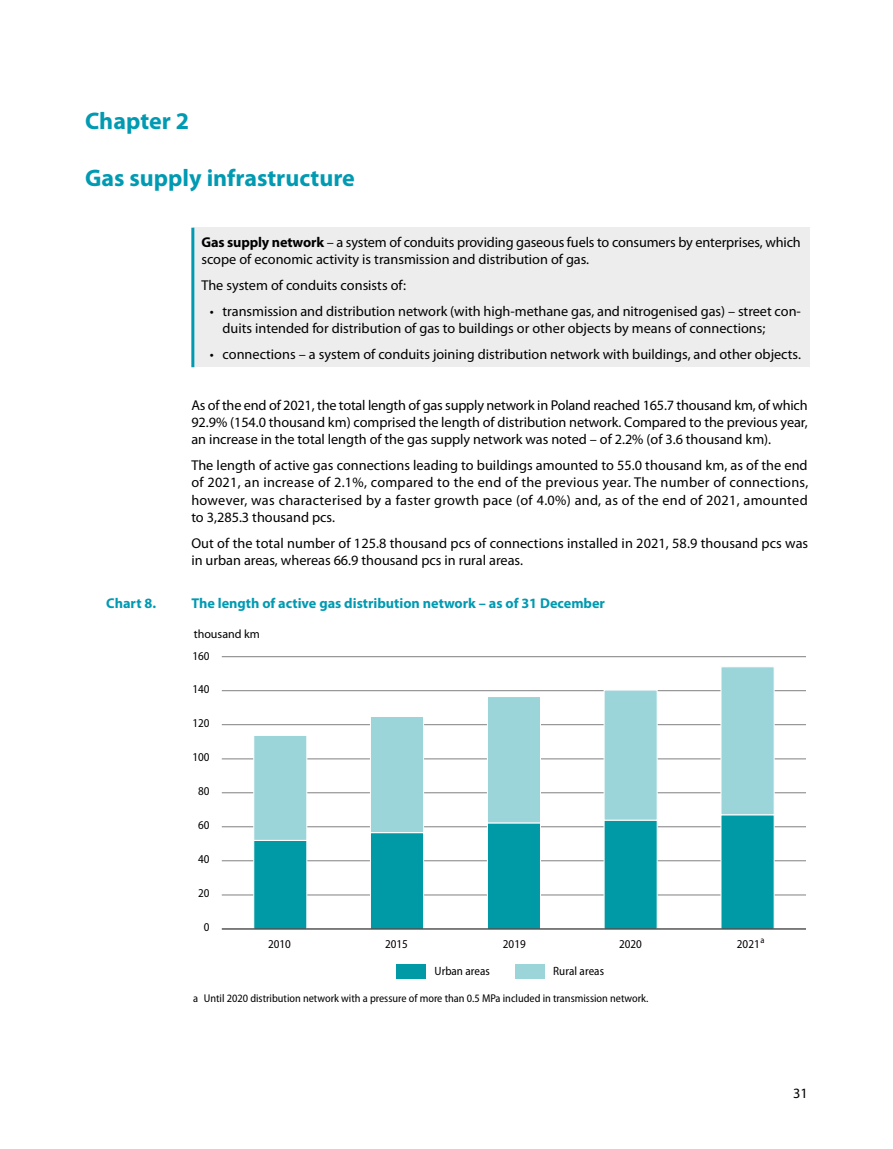
<style>
.page{position:relative;width:893px;height:1149px;background:#fff}
.page>*{position:absolute;margin:0;border:0;box-sizing:border-box;transform-origin:0 0}
.t1{font:700 24px "Myriad Pro";color:#009ab2}
.t2{font:14.25px/17.2px "Myriad Pro";color:#000}
.t3{font:700 14.25px "Myriad Pro";color:#009ab2}
.t4{font:semi-condensed 12px "Myriad Pro";color:#000}
.t5{font:12px "Myriad Pro";color:#000}
.t6{font:semi-condensed 11.25px "Myriad Pro";color:#000}
.t7{font:semi-condensed 9px "Myriad Pro";color:#000}
.s1{font-weight:700}
</style>
<div class="page">
<div style="left:193px;top:227px;width:616px;height:140px;background:#ededed"></div>
<hr style="left:191px;top:227px;width:3px;height:140px;background:#009ab2">
<div style="left:396px;top:963px;width:30px;height:15px;background:#009aa6"></div>
<div style="left:515px;top:963px;width:30px;height:15px;background:#9bd4d9"></div>
<hr style="left:222px;top:894px;width:584px;height:1px;background:#808080">
<hr style="left:222px;top:860px;width:584px;height:1px;background:#808080">
<hr style="left:222px;top:826px;width:584px;height:1px;background:#808080">
<hr style="left:222px;top:792px;width:584px;height:1px;background:#808080">
<hr style="left:222px;top:758px;width:584px;height:1px;background:#808080">
<hr style="left:222px;top:724px;width:584px;height:1px;background:#808080">
<hr style="left:222px;top:690px;width:584px;height:1px;background:#808080">
<hr style="left:222px;top:656px;width:584px;height:1px;background:#808080">
<svg style="left:253px;top:841px;width:522px;height:87px"></svg>
<svg style="left:253px;top:667px;width:522px;height:174px"></svg>
<hr style="left:222px;top:928px;width:584px;height:1px;background:#000">
<h1 class="t1" style="left:85px;top:107px;width:106px">Chapter 2</h1>
<h1 class="t1" style="left:85px;top:164px;width:271px">Gas supply infrastructure</h1>
<p class="t2" style="left:201px;top:234px;width:601px"><span class="s1">Gas supply network</span> – a system of conduits providing gaseous fuels to consumers by enterprises, which scope of economic activity is transmission and distribution of gas.</p>
<p class="t2" style="left:201px;top:277px;width:206px">The system of conduits consists of:</p>
<p class="t2" style="left:223px;top:302px;width:580px;text-indent:-13px">• transmission and distribution network (with high-methane gas, and nitrogenised gas) – street con&shy;duits intended for distribution of gas to buildings or other objects by means of connections;</p>
<p class="t2" style="left:210px;top:345px;width:593px">• connections – a system of conduits joining distribution network with buildings, and other objects.</p>
<p class="t2" style="left:191px;top:396px;width:618px;text-align:justify">As of the end of 2021, the total length of gas supply network in Poland reached 165.7 thousand km, of which 92.9% (154.0 thousand km) comprised the length of distribution network. Compared to the previous year, an increase in the total length of the gas supply network was noted – of 2.2% (of 3.6 thousand km).</p>
<p class="t2" style="left:191px;top:456px;width:618px;text-align:justify">The length of active gas connections leading to buildings amounted to 55.0 thousand km, as of the end of 2021, an increase of 2.1%, compared to the end of the previous year. The number of connections, however, was characterised by a faster growth pace (of 4.0%) and, as of the end of 2021, amounted to 3,285.3 thousand pcs.</p>
<p class="t2" style="left:191px;top:534px;width:618px">Out of the total number of 125.8 thousand pcs of connections installed in 2021, 58.9 thousand pcs was in urban areas, whereas 66.9 thousand pcs in rural areas.</p>
<p class="t3" style="left:106px;top:594px;width:51px">Chart 8.</p>
<p class="t3" style="left:191px;top:594px;width:415px">The length of active gas distribution network – as of 31 December</p>
<p class="t5" style="left:194px;top:627px;width:68px">thousand km</p>
<p class="t4" style="left:193px;top:649px;width:19px">160</p>
<p class="t4" style="left:193px;top:682px;width:19px">140</p>
<p class="t4" style="left:193px;top:716px;width:19px">120</p>
<p class="t4" style="left:193px;top:750px;width:19px">100</p>
<p class="t4" style="left:198px;top:784px;width:13px">80</p>
<p class="t4" style="left:198px;top:818px;width:13px">60</p>
<p class="t4" style="left:198px;top:852px;width:13px">40</p>
<p class="t4" style="left:198px;top:886px;width:13px">20</p>
<p class="t4" style="left:204px;top:920px;width:7px">0</p>
<p class="t7" style="left:761px;top:934px;width:6px">a</p>
<p class="t4" style="left:268px;top:936px;width:24px">2010</p>
<p class="t4" style="left:385px;top:936px;width:24px">2015</p>
<p class="t4" style="left:503px;top:936px;width:24px">2019</p>
<p class="t4" style="left:619px;top:936px;width:24px">2020</p>
<p class="t4" style="left:737px;top:936px;width:24px">2021</p>
<p class="t4" style="left:435px;top:964px;width:57px">Urban areas</p>
<p class="t4" style="left:553px;top:964px;width:52px">Rural areas</p>
<p class="t6" style="left:193px;top:991px;width:457px">a Until 2020 distribution network with a pressure of more than 0.5 MPa included in transmission network.</p>
<p class="t2" style="left:793px;top:1084px;width:16px">31</p>
</div>
